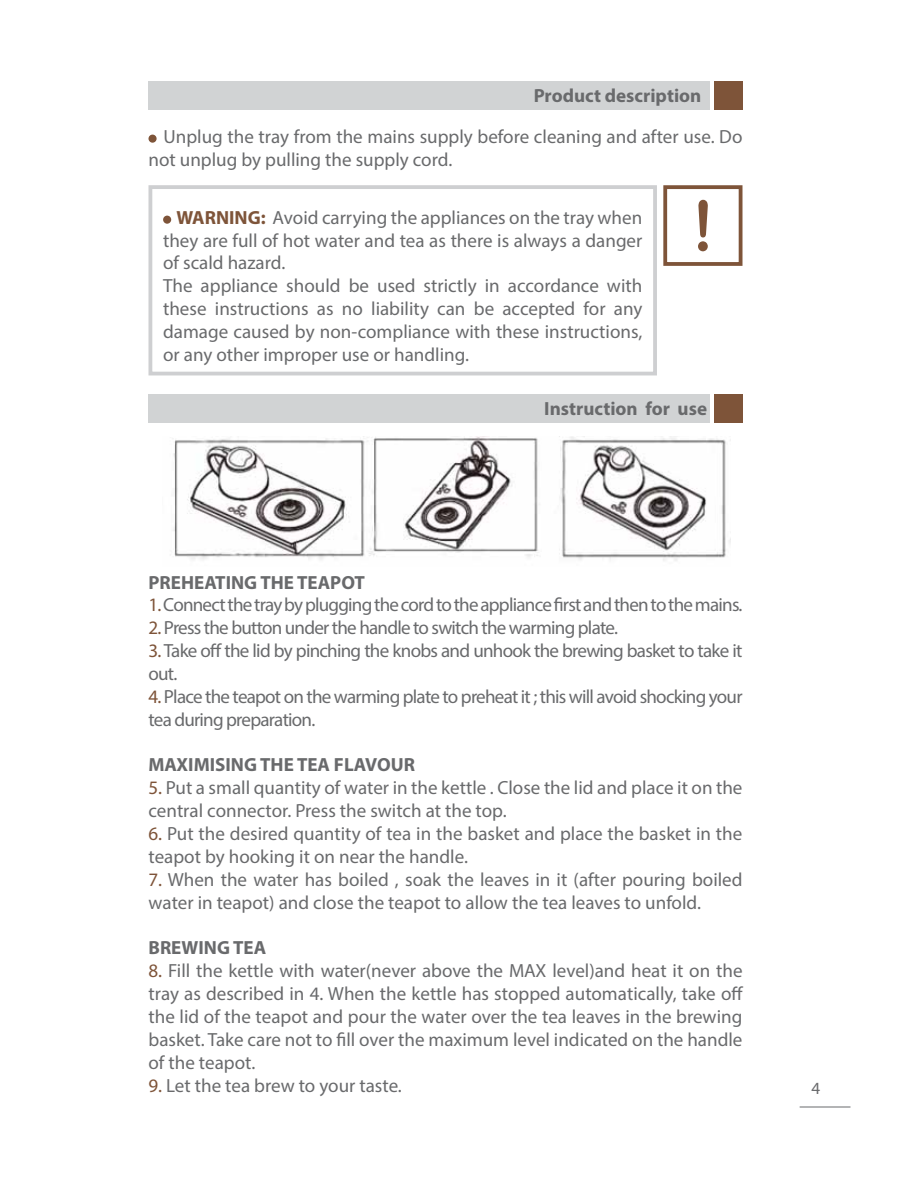
<style>
.page{position:relative;width:918px;height:1188px;background:#fff}
.page>*{position:absolute;margin:0;border:0;box-sizing:border-box;transform-origin:0 0}
.t1{font:19.05px/22.8px "Myriad Pro";color:#696a6c}
.t2{font:19.05px/22.8px "Myriad Pro";letter-spacing:-.04em;color:#696a6c}
.t3{font:700 19.05px "Myriad Pro";color:#696a6c}
.t4{font:17.1px "Myriad Pro";color:#696a6c}
.s1{font-weight:700;color:#7e5439}
.s2{color:#7e5439}
</style>
<div class="page">
<hr style="left:800px;top:1107px;width:51px;height:1px;background:#696a6c">
<div style="left:163px;top:216px;width:8px;height:8px;background:#7e5439;border-radius:50%"></div>
<div style="left:148px;top:185px;width:509px;height:190px;border:4px solid #cecfd1"></div>
<div style="left:663px;top:185px;width:79px;height:81px;border:4px solid #7e5439"></div>
<svg style="left:698px;top:200px;width:10px;height:51px"></svg>
<div style="left:148px;top:135px;width:9px;height:8px;background:#7e5439;border-radius:50%"></div>
<div style="left:148px;top:81px;width:562px;height:29px;background:#d1d3d4"></div>
<div style="left:148px;top:394px;width:562px;height:29px;background:#d1d3d4"></div>
<div style="left:714px;top:81px;width:29px;height:29px;background:#7e5439"></div>
<div style="left:714px;top:394px;width:29px;height:29px;background:#7e5439"></div>
<img style="left:173px;top:437px;width:558px;height:124px">
<p class="t3" style="left:534px;top:88px;width:169px">Product description</p>
<p class="t1" style="left:149px;top:126px;width:595px;text-indent:15px">Unplug the tray from the mains supply before cleaning and after use. Do not unplug by pulling the supply cord.</p>
<p class="t1" style="left:163px;top:207px;width:481px;text-indent:13px"><span class="s1">WARNING:</span> Avoid carrying the appliances on the tray when they are full of hot water and tea as there is always a danger of scald hazard.<br>The appliance should be used strictly in accordance with these instructions as no liability can be accepted for any damage caused by non-compliance with these instructions, or any other improper use or handling.</p>
<p class="t3" style="left:544px;top:401px;width:164px">Instruction for use</p>
<p class="t3" style="left:149px;top:575px;width:218px">PREHEATING THE TEAPOT</p>
<p class="t2" style="left:149px;top:595px;width:596px"><span class="s2">1.</span> Connect the tray by plugging the cord to the appliance first and then to the mains.</p>
<p class="t2" style="left:149px;top:618px;width:471px"><span class="s2">2.</span> Press the button under the handle to switch the warming plate.</p>
<p class="t2" style="left:149px;top:641px;width:595px"><span class="s2">3.</span> Take off the lid by pinching the knobs and unhook the brewing basket to take it out.</p>
<p class="t2" style="left:149px;top:686px;width:596px"><span class="s2">4.</span> Place the teapot on the warming plate to preheat it ; this will avoid shocking your tea during preparation.</p>
<p class="t3" style="left:149px;top:758px;width:268px">MAXIMISING THE TEA FLAVOUR</p>
<p class="t1" style="left:149px;top:778px;width:596px"><span class="s2">5.</span> Put a small quantity of water in the kettle . Close the lid and place it on the central connector. Press the switch at the top.</p>
<p class="t1" style="left:149px;top:823px;width:595px"><span class="s2">6.</span> Put the desired quantity of tea in the basket and place the basket in the teapot by hooking it on near the handle.</p>
<p class="t1" style="left:149px;top:869px;width:596px"><span class="s2">7.</span> When the water has boiled , soak the leaves in it (after pouring boiled water in teapot) and close the teapot to allow the tea leaves to unfold.</p>
<p class="t3" style="left:149px;top:941px;width:119px">BREWING TEA</p>
<p class="t1" style="left:149px;top:961px;width:596px;text-align:justify"><span class="s2">8.</span> Fill the kettle with water(never above the MAX level)and heat it on the tray as described in 4. When the kettle has stopped automatically, take off the lid of the teapot and pour the water over the tea leaves in the brewing basket. Take care not to fill over the maximum level indicated on the handle of the teapot.</p>
<p class="t1" style="left:149px;top:1075px;width:255px"><span class="s2">9.</span> Let the tea brew to your taste.</p>
<p class="t4" style="left:811px;top:1082px;width:10px">4</p>
</div>
